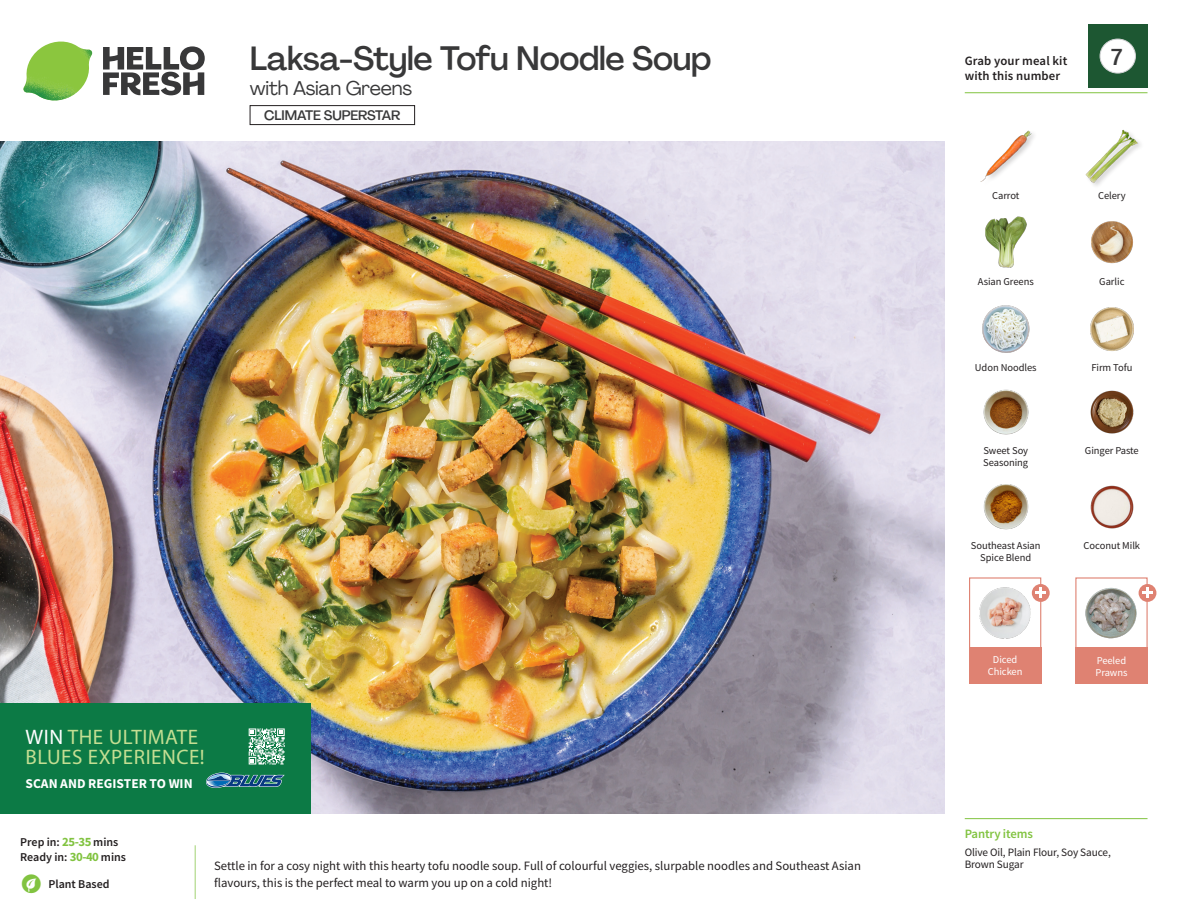
<style>
.page{position:relative;width:1188px;height:918px;background:#fff}
.page>*{position:absolute;margin:0;border:0;box-sizing:border-box;transform-origin:0 0}
._15_Titel_UK{font:500 33px "Agrandir";letter-spacing:-.01em;color:#383839}
._002_Label_Nr{font:500 22.8px "Agrandir";color:#383839;scale:.94 1}
.t1{font:21px/19.5px "Myriad Pro";letter-spacing:.025em;color:#c4de92}
._15_Titel_UK-2{font:19.5px "Agrandir";letter-spacing:-.01em;color:#383839}
.t2{font:700 13.5px "Source Sans Pro";color:#fff}
.t3{font:500 13.5px "Agrandir";letter-spacing:-.01em;color:#383839}
.Step_6_Text_AU{font:12.75px/16.5px "Source Sans Pro";color:#231f20}
.t4{font:600 12.75px/15px "Source Sans Pro";letter-spacing:.01em;color:#231f20}
._04_Headers_Front{font:600 12.75px "Source Sans Pro";letter-spacing:-.01em;color:#81c340}
._04_Intro{font:600 12px "Source Sans Pro";color:#231f20}
._05_Pantry{font:11.25px/12px "Source Sans Pro";letter-spacing:-.01em;color:#231f20}
._18_FRONT_ingredients{font:10.5px/12px "Source Sans Pro";letter-spacing:-.005em;color:#231f20}
._18_FRONT_ingredients-2{font:10.5px/12px "Source Sans Pro";letter-spacing:-.005em;color:#fff}
.s1{color:#fff}
.s2{font-weight:700;font-size:12.75px;color:#81c340}
</style>
<div class="page">
<svg style="left:103px;top:46px;width:102px;height:49px"></svg>
<img style="left:23px;top:42px;width:69px;height:59px">
<img style="left:0;top:142px;width:945px;height:672px">
<div style="left:1075px;top:577px;width:73px;height:73px;border:1px solid #df8272"></div>
<div style="left:1075px;top:647px;width:73px;height:37px;background:#df8272"></div>
<div style="left:969px;top:647px;width:72px;height:37px;background:#df8272"></div>
<img style="left:1085px;top:587px;width:52px;height:51px">
<div style="left:969px;top:577px;width:72px;height:73px;border:1px solid #df8272"></div>
<img style="left:980px;top:587px;width:51px;height:51px">
<div style="left:1032px;top:584px;width:18px;height:18px;background:#df8272;border-radius:50%"></div>
<svg style="left:1035px;top:588px;width:11px;height:10px"></svg>
<img style="left:1090px;top:307px;width:44px;height:44px">
<img style="left:1090px;top:390px;width:44px;height:44px">
<img style="left:983px;top:389px;width:46px;height:46px">
<img style="left:983px;top:484px;width:46px;height:46px">
<img style="left:982px;top:305px;width:48px;height:48px">
<img style="left:985px;top:216px;width:42px;height:52px">
<img style="left:1091px;top:221px;width:42px;height:43px">
<img style="left:980px;top:130px;width:54px;height:52px">
<img style="left:1085px;top:129px;width:56px;height:56px">
<img style="left:1090px;top:485px;width:44px;height:44px">
<div style="left:1139px;top:584px;width:17px;height:18px;background:#df8272;border-radius:50%"></div>
<svg style="left:1142px;top:588px;width:11px;height:10px"></svg>
<hr style="left:965px;top:818px;width:183px;height:1px;background:#81c340">
<hr style="left:965px;top:92px;width:183px;height:1px;background:#81c340">
<div style="left:1088px;top:24px;width:60px;height:64px;background:#1d5732"></div>
<div style="left:1100px;top:39px;width:35px;height:34px;background:#fff;border-radius:50%"></div>
<div style="left:1100px;top:39px;width:36px;height:34px;border:1px solid #d1d2d4;border-radius:50%"></div>
<div style="left:250px;top:105px;width:165px;height:20px;border:1px solid #231f20"></div>
<div style="left:0;top:703px;width:310px;height:111px;background:#0c7a45"></div>
<svg style="left:249px;top:728px;width:36px;height:36px"></svg>
<svg style="left:206px;top:773px;width:79px;height:15px"></svg>
<p class="_15_Titel_UK" style="left:250px;top:38px;width:463px">Laksa-Style Tofu Noodle Soup</p>
<p class="_15_Titel_UK-2" style="left:250px;top:76px;width:164px">with Asian Greens</p>
<p class="t3" style="left:264px;top:107px;width:138px">CLIMATE SUPERSTAR</p>
<p class="t1" style="left:26px;top:727px;width:181px"><span class="s1">WIN</span> THE ULTIMATE<br>BLUES EXPERIENCE!</p>
<p class="t2" style="left:26px;top:774px;width:169px">SCAN AND REGISTER TO WIN</p>
<p class="_04_Intro" style="left:20px;top:834px;width:100px">Prep in: <span class="s2">25-35</span> mins</p>
<p class="_04_Intro" style="left:20px;top:849px;width:107px">Ready in: <span class="s2">30-40</span> mins</p>
<p class="_04_Intro" style="left:48px;top:876px;width:63px">Plant Based</p>
<p class="Step_6_Text_AU" style="left:214px;top:858px;width:648px">Settle in for a cosy night with this hearty tofu noodle soup. Full of colourful veggies, slurpable noodles and Southeast Asian flavours, this is the perfect meal to warm you up on a cold night!</p>
<p class="t4" style="left:965px;top:53px;width:104px">Grab your meal kit with this number</p>
<p class="_002_Label_Nr" style="left:1111px;top:43px;width:13px">7</p>
<p class="_18_FRONT_ingredients" style="left:992px;top:189px;width:29px">Carrot</p>
<p class="_18_FRONT_ingredients" style="left:1098px;top:189px;width:29px">Celery</p>
<p class="_18_FRONT_ingredients" style="left:978px;top:275px;width:58px">Asian Greens</p>
<p class="_18_FRONT_ingredients" style="left:1099px;top:275px;width:27px">Garlic</p>
<p class="_18_FRONT_ingredients" style="left:975px;top:362px;width:63px">Udon Noodles</p>
<p class="_18_FRONT_ingredients" style="left:1091px;top:362px;width:43px">Firm Tofu</p>
<p class="_18_FRONT_ingredients" style="left:983px;top:445px;width:46px">Sweet Soy<br>Seasoning</p>
<p class="_18_FRONT_ingredients" style="left:1085px;top:445px;width:55px">Ginger Paste</p>
<p class="_18_FRONT_ingredients" style="left:971px;top:540px;width:71px">Southeast Asian</p>
<p class="_18_FRONT_ingredients" style="left:1084px;top:540px;width:58px">Coconut Milk</p>
<p class="_18_FRONT_ingredients" style="left:980px;top:552px;width:52px">Spice Blend</p>
<p class="_18_FRONT_ingredients-2" style="left:988px;top:654px;width:36px;text-align:center">Diced<br>Chicken</p>
<p class="_18_FRONT_ingredients-2" style="left:1095px;top:655px;width:34px">Peeled<br>Prawns</p>
<p class="_04_Headers_Front" style="left:965px;top:826px;width:70px">Pantry items</p>
<p class="_05_Pantry" style="left:965px;top:846px;width:148px">Olive Oil, Plain Flour, Soy Sauce,<br>Brown Sugar</p>
</div>
